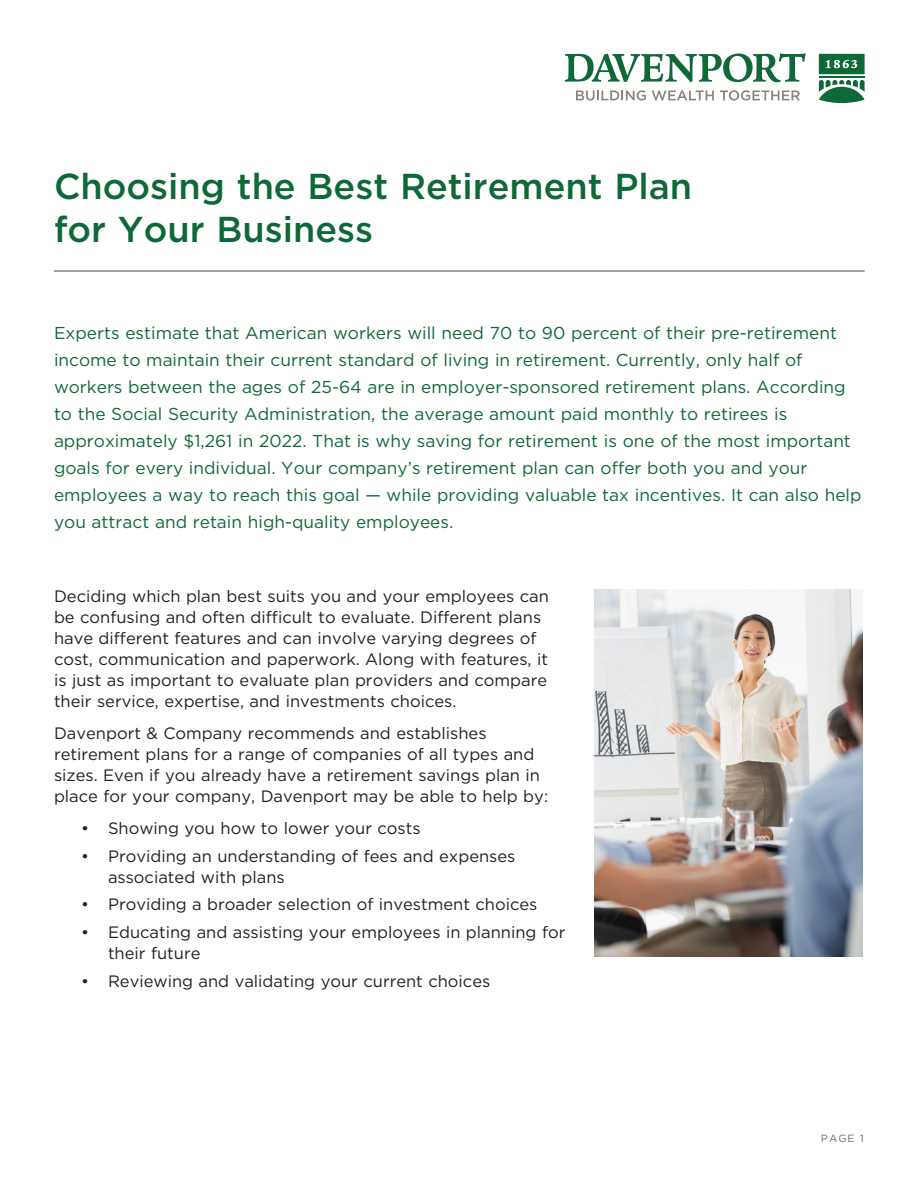
<style>
.page{position:relative;width:918px;height:1188px;background:#fff}
.page>*{position:absolute;margin:0;border:0;box-sizing:border-box;transform-origin:0 0}
.t1{font:500 36px "Gotham";color:#0f6838}
.t2{font:17.25px/27px "Gotham";color:#0f6838}
.body_text{font:16.5px/21px "Gotham";color:#231f20}
.t3{font:10.5px "Gotham";color:#696b73}
</style>
<div class="page">
<img style="left:594px;top:589px;width:268px;height:367px">
<svg style="left:576px;top:90px;width:70px;height:11px"></svg>
<svg style="left:652px;top:90px;width:62px;height:10px"></svg>
<svg style="left:720px;top:90px;width:80px;height:11px"></svg>
<svg style="left:565px;top:53px;width:241px;height:29px"></svg>
<hr style="left:819px;top:76px;width:46px;height:2px;background:#0f6838">
<svg style="left:819px;top:80px;width:46px;height:23px"></svg>
<svg style="left:819px;top:54px;width:46px;height:20px"></svg>
<hr style="left:54px;top:270px;width:811px;height:2px;background:#8f8279">
<p class="t1" style="left:54px;top:162px;width:640px">Choosing the Best Retirement Plan</p>
<p class="t1" style="left:54px;top:206px;width:321px">for Your Business</p>
<p class="t2" style="left:54px;top:319px;width:809px">Experts estimate that American workers will need 70 to 90 percent of their pre-retirement income to maintain their current standard of living in retirement. Currently, only half of workers between the ages of 25-64 are in employer-sponsored retirement plans. According to the Social Security Administration, the average amount paid monthly to retirees is approximately $1,261 in 2022. That is why saving for retirement is one of the most important goals for every individual. Your company’s retirement plan can offer both you and your employees a way to reach this goal — while providing valuable tax incentives. It can also help you attract and retain high-quality employees.</p>
<p class="body_text" style="left:54px;top:586px;width:496px">Deciding which plan best suits you and your employees can be confusing and often difficult to evaluate. Different plans have different features and can involve varying degrees of cost, communication and paperwork. Along with features, it is just as important to evaluate plan providers and compare their service, expertise, and investments choices.</p>
<p class="body_text" style="left:54px;top:722px;width:496px">Davenport &amp; Company recommends and establishes retirement plans for a range of companies of all types and sizes. Even if you already have a retirement savings plan in place for your company, Davenport may be able to help by:</p>
<p class="body_text" style="left:81px;top:817px;width:341px">• Showing you how to lower your costs</p>
<p class="body_text" style="left:108px;top:845px;width:409px;text-indent:-27px">• Providing an understanding of fees and expenses associated with plans</p>
<p class="body_text" style="left:81px;top:894px;width:458px">• Providing a broader selection of investment choices</p>
<p class="body_text" style="left:108px;top:921px;width:459px;text-indent:-27px">• Educating and assisting your employees in planning for their future</p>
<p class="body_text" style="left:81px;top:970px;width:411px">• Reviewing and validating your current choices</p>
<p class="t3" style="left:821px;top:1132px;width:45px">PAGE 1</p>
</div>
